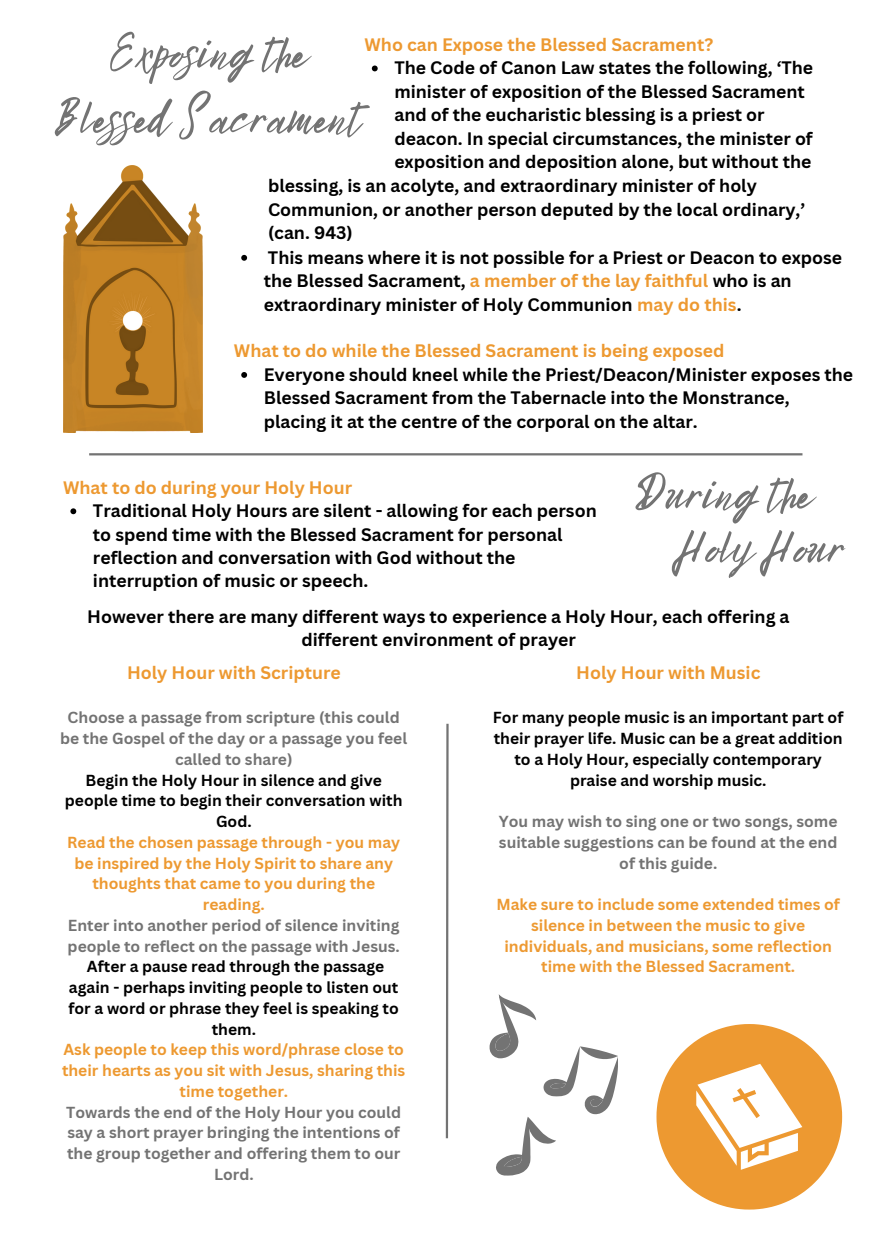
<style>
.page{position:relative;width:892px;height:1258px;background:#fff}
.page>*{position:absolute;margin:0;border:0;box-sizing:border-box;transform-origin:0 0}
.t1{font:50.1px/65.1px "Bright Sunshine";color:#737373;text-align:center}
.t2{font:700 17.7px/23.4px "Canva Sans";color:#000}
.t3{font:700 17.7px "Canva Sans";color:#ed9931}
.t4{font:700 15.6px/20.7px "Canva Sans";color:#737373;text-align:center}
.t5{font:700 15.6px/20.7px "Canva Sans";color:#ed9931;text-align:center}
.t6{font:700 15.6px/20.7px "Canva Sans";color:#000;text-align:center}
.s1{color:#ed9931}
</style>
<div class="page">
<img style="left:63px;top:165px;width:139px;height:268px">
<hr style="left:89px;top:453px;width:713px;height:2px;background:#737373">
<hr style="left:445px;top:724px;width:3px;height:414px;background:#737373">
<svg style="left:489px;top:994px;width:128px;height:181px"></svg>
<svg style="left:656px;top:1024px;width:186px;height:185px"></svg>
<svg style="left:372px;top:66px;width:5px;height:5px"></svg>
<svg style="left:241px;top:255px;width:6px;height:6px"></svg>
<svg style="left:241px;top:372px;width:6px;height:6px"></svg>
<svg style="left:70px;top:508px;width:6px;height:6px"></svg>
<p class="t1" style="left:55px;top:19px;width:308px">Exposing the<br>Bles ed Sacrament</p>
<h2 class="t3" style="left:364px;top:32px;width:350px">Who can Expose the Blessed Sacrament?</h2>
<p class="t2" style="left:394px;top:56px;width:420px">The Code of Canon Law states the following, ‘The minister of exposition of the Blessed Sacrament and of the eucharistic blessing is a priest or deacon. In special circumstances, the minister of exposition and deposition alone, but without the</p>
<p class="t2" style="left:268px;top:174px;width:538px">blessing, is an acolyte, and extraordinary minister of holy<br>Communion, or another person deputed by the local ordinary,’ (can. 943)</p>
<h2 class="t2" style="left:264px;top:245px;width:580px">This means where it is not possible for a Priest or Deacon to expose the Blessed Sacrament, <span class="s1">a member of the lay faithful</span> who is an extraordinary minister of Holy Communion <span class="s1">may do this</span>.</h2>
<p class="t3" style="left:234px;top:338px;width:492px">What to do while the Blessed Sacrament is being exposed</p>
<p class="t2" style="left:264px;top:362px;width:591px">Everyone should kneel while the Priest/Deacon/Minister exposes the<br>Blessed Sacrament from the Tabernacle into the Monstrance, placing it at the centre of the corporal on the altar.</p>
<h2 class="t3" style="left:63px;top:475px;width:290px">What to do during your Holy Hour</h2>
<p class="t2" style="left:93px;top:498px;width:505px">Traditional Holy Hours are silent - allowing for each person to spend time with the Blessed Sacrament for personal reflection and conversation with God without the interruption of music or speech.</p>
<h1 class="t1" style="left:674px;top:466px;width:171px;line-height:54px;text-align:left;text-indent:-39px">During the<br>Holy Hour</h1>
<p class="t2" style="left:87px;top:604px;width:703px;text-align:center">However there are many different ways to experience a Holy Hour, each offering a different environment of prayer</p>
<h2 class="t3" style="left:127px;top:660px;width:215px">Holy Hour with Scripture</h2>
<h2 class="t4" style="left:60px;top:707px;width:348px">Choose a passage from scripture (this could be the Gospel of the day or a passage you feel called to share)</h2>
<p class="t6" style="left:65px;top:769px;width:339px">Begin the Holy Hour in silence and give people time to begin their conversation with<br>God.</p>
<p class="t5" style="left:67px;top:831px;width:334px">Read the chosen passage through - you may be inspired by the Holy Spirit to share any thoughts that came to you during the reading.</p>
<p class="t4" style="left:68px;top:914px;width:333px;text-align:left">Enter into another period of silence inviting people to reflect on the passage with Jesus.</p>
<p class="t6" style="left:87px;top:956px;width:298px">After a pause read through the passage</p>
<p class="t6" style="left:68px;top:977px;width:332px">again - perhaps inviting people to listen out for a word or phrase they feel is speaking to them.</p>
<p class="t5" style="left:62px;top:1039px;width:345px">Ask people to keep this word/phrase close to their hearts as you sit with Jesus, sharing this time together.</p>
<p class="t4" style="left:66px;top:1101px;width:336px">Towards the end of the Holy Hour you could say a short prayer bringing the intentions of the group together and offering them to our Lord.</p>
<p class="t3" style="left:576px;top:660px;width:185px">Holy Hour with Music</p>
<h2 class="t6" style="left:493px;top:707px;width:352px">For many people music is an important part of their prayer life. Music can be a great addition to a Holy Hour, especially contemporary praise and worship music.</h2>
<p class="t4" style="left:498px;top:811px;width:340px">You may wish to sing one or two songs, some suitable suggestions can be found at the end of this guide.</p>
<p class="t5" style="left:496px;top:894px;width:345px">Make sure to include some extended times of silence in between the music to give individuals, and musicians, some reflection time with the Blessed Sacrament.</p>
</div>
